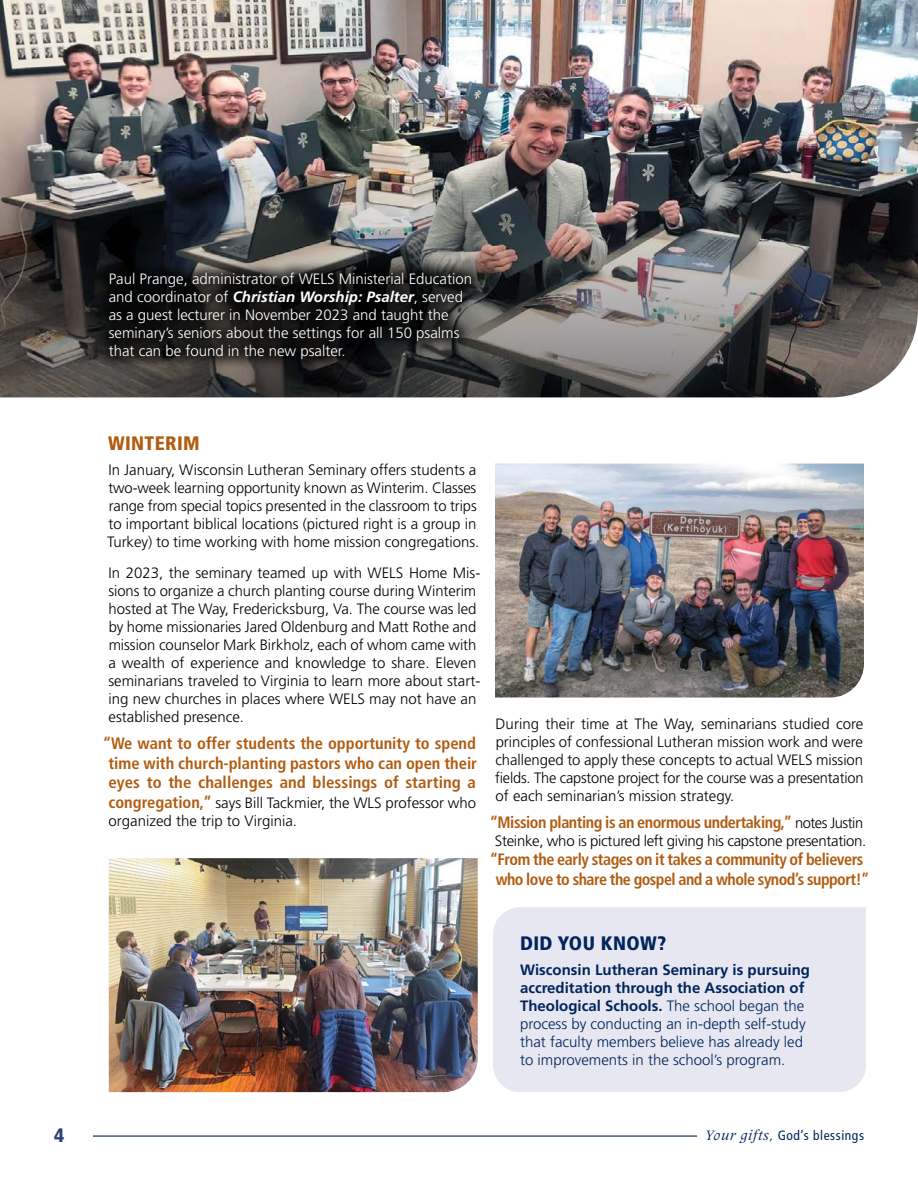
<style>
.page{position:relative;width:918px;height:1188px;background:#fff}
.page>*{position:absolute;margin:0;border:0;box-sizing:border-box;transform-origin:0 0}
.t1{font:900 condensed 19.5px "Frutiger LT Std";letter-spacing:.02em;color:#00245d}
.t2{font:900 condensed 19.5px "Frutiger LT Std";letter-spacing:.02em;color:#b15c12}
.t3{font:900 condensed 19.5px "Frutiger LT Std";color:#2a4074}
.t4{font:700 condensed 16.5px/19.8px "Frutiger LT Std";letter-spacing:-.03em;color:#b15c12;text-align:center}
.t5{font:700 condensed 16.5px/19.8px "Frutiger LT Std";color:#b15c12;text-align:center}
.t6{font:300 15px/18px "Frutiger LT Std";color:#000}
.t7{font:300 15px/18px "Frutiger LT Std";color:#00245d}
.t8{font:300 15px/18px "Frutiger LT Std";color:#fff}
.t9{font:300 15px "Frutiger LT Std";letter-spacing:-.02em;color:#000}
.t10{font:condensed 13.5px "Frutiger LT Std";letter-spacing:.04em;color:#00245d}
.s1{font-weight:700;font-style:italic}
.s2{font-weight:700;font-stretch:condensed;font-size:16.5px;color:#b15c12}
.s3{font-weight:300;font-stretch:normal;font-size:15px;color:#000}
.s4{font-weight:700}
.s5{font-family:"Frutiger Serif LT Pro";font-style:italic;font-stretch:normal;font-size:14.25px}
</style>
<div class="page">
<hr style="left:93px;top:1136px;width:604px;height:1px;background:#00245d">
<div style="left:493px;top:907px;width:373px;height:185px;background:#e6e7f0"></div>
<img style="left:0;top:0;width:918px;height:397px">
<div style="left:95px;top:259px;width:390px;height:113px;background:#000;opacity:.75"></div>
<img style="left:109px;top:858px;width:369px;height:234px">
<img style="left:495px;top:464px;width:369px;height:234px">
<p class="t8" style="left:109px;top:270px;width:365px">Paul Prange, administrator of WELS Ministerial Education and coordinator of <span class="s1">Christian Worship: Psalter</span>, served as a guest lecturer in November 2023 and taught the seminary’s seniors about the settings for all 150 psalms that can be found in the new psalter.</p>
<h1 class="t2" style="left:108px;top:431px;width:93px">WINTERIM</h1>
<p class="t6" style="left:107px;top:461px;width:374px">In January, Wisconsin Lutheran Seminary offers students a two-week learning opportunity known as Winterim. Classes range from special topics presented in the classroom to trips to important biblical locations (pictured right is a group in Turkey) to time working with home mission congregations.</p>
<p class="t6" style="left:108px;top:564px;width:374px">In 2023, the seminary teamed up with WELS Home Mis&shy;sions to organize a church planting course during Winterim hosted at The Way, Fredericksburg, Va. The course was led by home missionaries Jared Oldenburg and Matt Rothe and mission counselor Mark Birkholz, each of whom came with a wealth of experience and knowledge to share. Eleven seminarians traveled to Virginia to learn more about start&shy;ing new churches in places where WELS may not have an established presence.</p>
<p class="t5" style="left:103px;top:733px;width:376px">“We want to offer students the opportunity to spend time with church-planting pastors who can open their eyes to the challenges and blessings of starting a</p>
<p class="t6" style="left:108px;top:794px;width:369px"><span class="s2">congregation,”</span> says Bill Tackmier, the WLS professor who organized the trip to Virginia.</p>
<p class="t6" style="left:495px;top:715px;width:370px;text-align:justify">During their time at The Way, seminarians studied core principles of confessional Lutheran mission work and were challenged to apply these concepts to actual WELS mission fields. The capstone project for the course was a presentation of each seminarian’s mission strategy.</p>
<p class="t4" style="left:490px;top:812px;width:375px">“Mission planting is an enormous undertaking,” <span class="s3">notes Justin</span></p>
<p class="t9" style="left:495px;top:832px;width:373px">Steinke, who is pictured left giving his capstone presentation.</p>
<p class="t4" style="left:490px;top:850px;width:381px">“From the early stages on it takes a community of believers who love to share the gospel and a whole synod’s support!”</p>
<h1 class="t1" style="left:520px;top:932px;width:148px">DID YOU KNOW?</h1>
<p class="t7" style="left:520px;top:961px;width:292px"><span class="s4">Wisconsin Lutheran Seminary is pursuing accreditation through the Association of Theological Schools.</span> The school began the process by conducting an in-depth self-study that faculty members believe has already led to improvements in the school’s program.</p>
<h1 class="t3" style="left:54px;top:1124px;width:12px">4</h1>
<p class="t10" style="left:705px;top:1128px;width:160px"><span class="s5">Your gifts,</span> God’s blessings</p>
</div>
